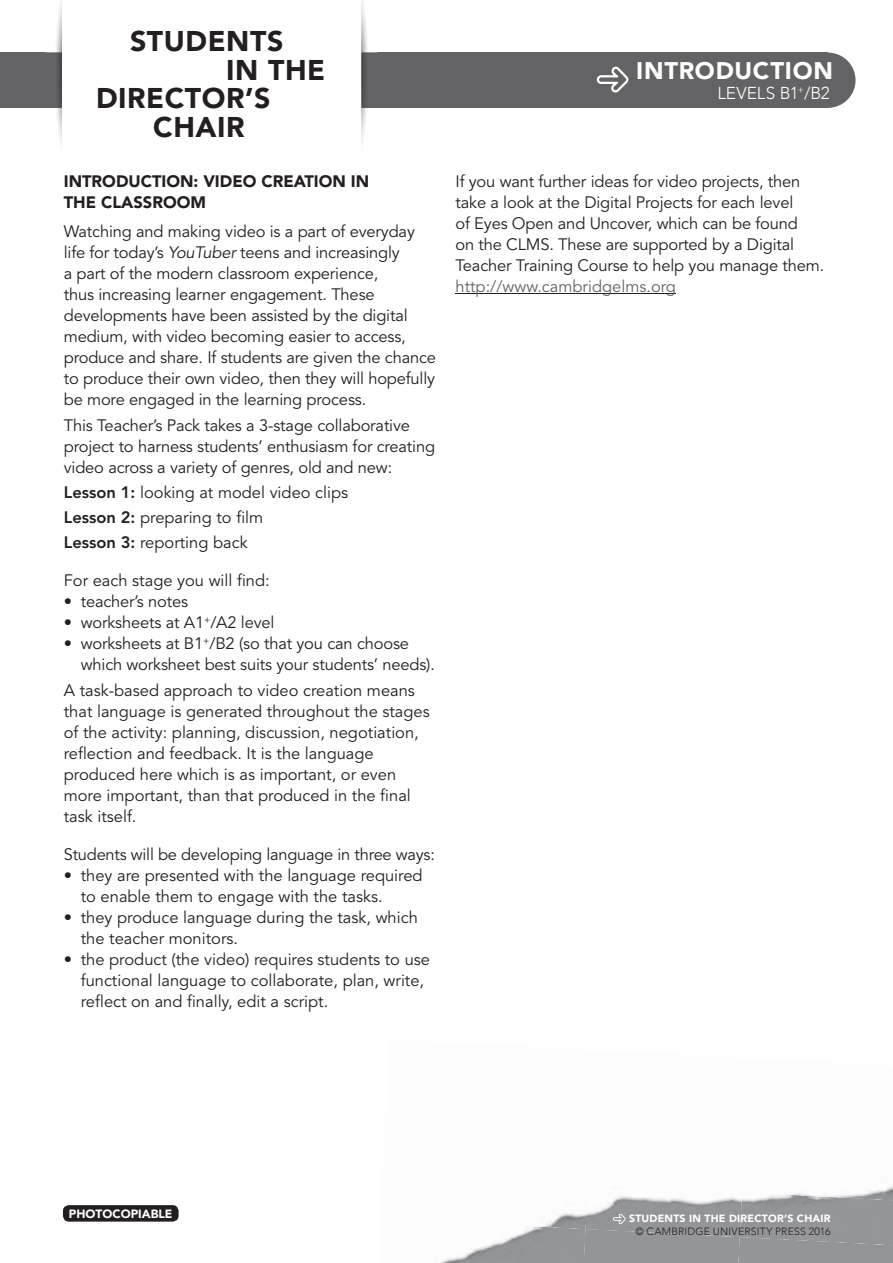
<style>
.page{position:relative;width:893px;height:1263px;background:#fff}
.page>*{position:absolute;margin:0;border:0;box-sizing:border-box;transform-origin:0 0}
.t1{font:900 28.5px "Avenir";letter-spacing:.02em;color:#231f20}
.t2{font:900 24px "Avenir";letter-spacing:.025em;color:#fff}
.t3{font:300 17.25px "Avenir";color:#fff}
.t4{font:16.5px/21px "Avenir LT Std";letter-spacing:-.01em;color:#231f20}
.t5{font:900 16.5px/21px "Avenir LT Std";color:#231f20}
.t6{font:16.5px "Avenir LT Std";color:#636366}
.t7{font:900 12px "Avenir";color:#fff}
.t8{font:300 10.5px "Avenir";letter-spacing:.02em;color:#231f20}
.t9{font:900 10.5px "Avenir";letter-spacing:.02em;color:#fff}
.s1{font-style:italic}
.s2{font-weight:800}
</style>
<div class="page">
<div style="left:0;top:53px;width:828px;height:55px;background:#636366"></div>
<div style="left:800px;top:53px;width:55px;height:55px;background:#636366;border-radius:50%"></div>
<div style="left:63px;top:1205px;width:116px;height:16px;background:#231f20;border-radius:6px"></div>
<div style="left:62px;top:0;width:299px;height:155px;background:#fff"></div>
<img style="left:361px;top:0;width:17px;height:142px">
<img style="left:361px;top:53px;width:17px;height:55px">
<img style="left:46px;top:0;width:16px;height:144px">
<img style="left:440px;top:1229px;width:146px;height:34px">
<div style="left:740px;top:1200px;width:153px;height:45px;background:#939598"></div>
<img style="left:585px;top:1196px;width:157px;height:41px">
<img style="left:529px;top:1196px;width:59px;height:33px">
<img style="left:742px;top:1186px;width:151px;height:14px">
<svg style="left:613px;top:1214px;width:13px;height:10px"></svg>
<svg style="left:597px;top:67px;width:31px;height:26px"></svg>
<hr style="left:455px;top:293px;width:221px;height:1px;background:#231f20">
<h1 class="t1" style="left:130px;top:17px;width:155px">STUDENTS</h1>
<h1 class="t1" style="left:226px;top:45px;width:100px">IN THE</h1>
<h1 class="t1" style="left:96px;top:74px;width:176px">DIRECTOR’S</h1>
<h1 class="t1" style="left:153px;top:102px;width:93px">CHAIR</h1>
<p class="t5" style="left:64px;top:171px;width:307px">INTRODUCTION: VIDEO CREATION IN<br>THE CLASSROOM</p>
<p class="t4" style="left:64px;top:222px;width:374px">Watching and making video is a part of everyday life for today’s <span class="s1">YouTuber</span> teens and increasingly<br>a part of the modern classroom experience,<br>thus increasing learner engagement. These developments have been assisted by the digital medium, with video becoming easier to access, produce and share. If students are given the chance to produce their own video, then they will hopefully be more engaged in the learning process.</p>
<p class="t4" style="left:64px;top:415px;width:373px">This Teacher’s Pack takes a 3-stage collaborative project to harness students’ enthusiasm for creating video across a variety of genres, old and new:</p>
<p class="t4" style="left:64px;top:480px;width:286px;line-height:25.2px"><span class="s2">Lesson 1:</span> looking at model video clips<br><span class="s2">Lesson 2:</span> preparing to film<br><span class="s2">Lesson 3:</span> reporting back</p>
<p class="t4" style="left:64px;top:571px;width:207px">For each stage you will find:</p>
<p class="t4" style="left:64px;top:592px;width:126px">• teacher’s notes</p>
<p class="t4" style="left:64px;top:613px;width:212px">• worksheets at A1<sup>+</sup>/A2 level</p>
<p class="t4" style="left:81px;top:634px;width:356px;text-indent:-17px">• worksheets at B1<sup>+</sup>/B2 (so that you can choose which worksheet best suits your students’ needs).</p>
<p class="t4" style="left:64px;top:680px;width:368px">A task-based approach to video creation means that language is generated throughout the stages of the activity: planning, discussion, negotiation, reflection and feedback. It is the language produced here which is as important, or even more important, than that produced in the final task itself.</p>
<p class="t4" style="left:64px;top:844px;width:373px">Students will be developing language in three ways:</p>
<p class="t4" style="left:81px;top:865px;width:343px;text-indent:-17px">• they are presented with the language required to enable them to engage with the tasks.</p>
<p class="t4" style="left:81px;top:907px;width:339px;text-indent:-17px">• they produce language during the task, which the teacher monitors.</p>
<p class="t4" style="left:81px;top:949px;width:351px;text-indent:-17px">• the product (the video) requires students to use functional language to collaborate, plan, write, reflect on and finally, edit a script.</p>
<h2 class="t2" style="left:636px;top:50px;width:198px">INTRODUCTION</h2>
<p class="t3" style="left:717px;top:83px;width:114px">LEVELS B1<sup>+</sup>/B2</p>
<p class="t4" style="left:455px;top:171px;width:370px">If you want further ideas for video projects, then take a look at the Digital Projects for each level<br>of Eyes Open and Uncover, which can be found<br>on the CLMS. These are supported by a Digital Teacher Training Course to help you manage them.</p>
<p class="t6" style="left:455px;top:277px;width:222px">http://www.cambridgelms.org</p>
<p class="t7" style="left:69px;top:1203px;width:105px">PHOTOCOPIABLE</p>
<p class="t9" style="left:629px;top:1210px;width:203px">STUDENTS IN THE DIRECTOR’S CHAIR</p>
<p class="t8" style="left:635px;top:1225px;width:197px">© CAMBRIDGE UNIVERSITY PRESS 2016</p>
</div>
